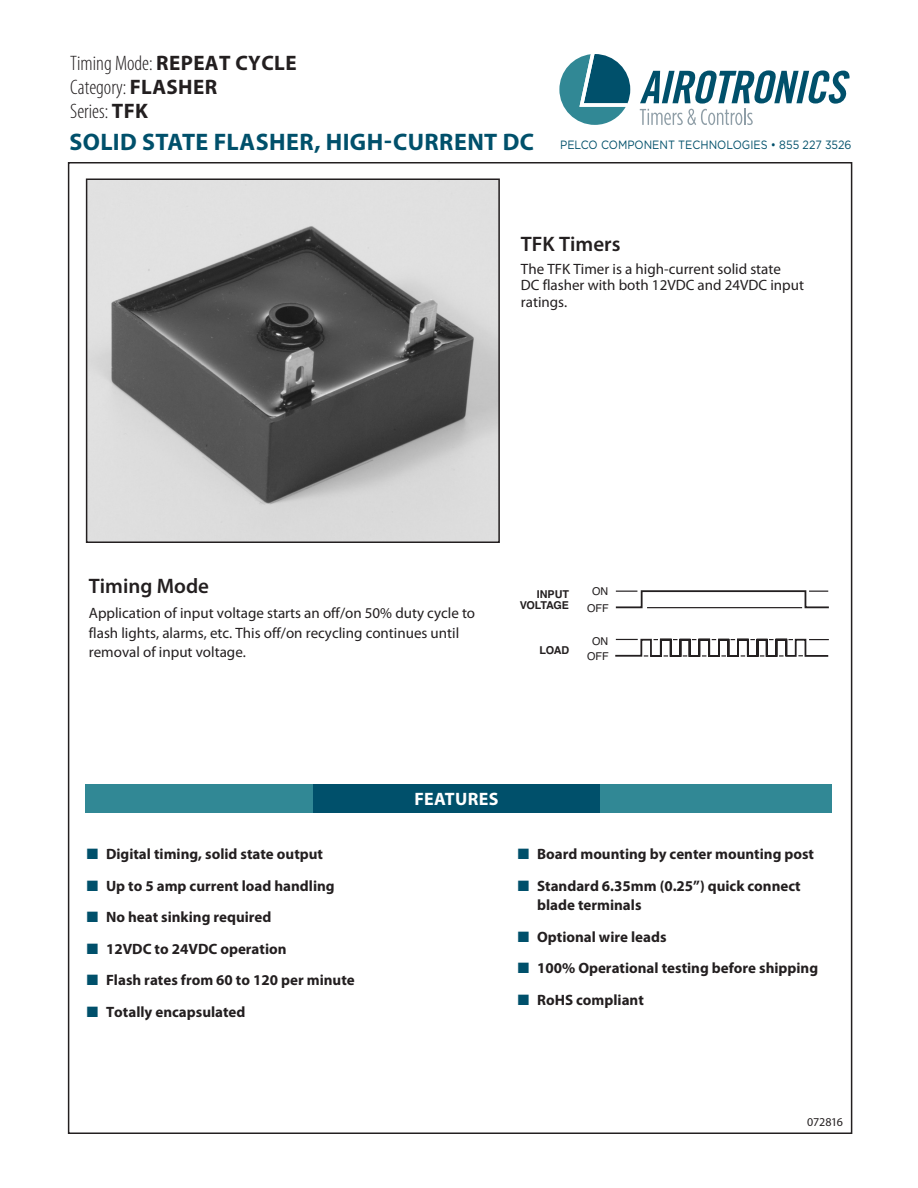
<style>
.page{position:relative;width:918px;height:1188px;background:#fff}
.page>*{position:absolute;margin:0;border:0;box-sizing:border-box;transform-origin:0 0}
._2Product{font:700 24px "Myriad Pro";letter-spacing:.02em;color:#00506b}
._1Mode_Cat{font:300 condensed 21px "Myriad Pro";color:#231f20}
._4ModeText10_13{font:600 21px "Myriad Pro";color:#231f20}
._3Para10_11{font:600 21px "Myriad Pro";color:#231f20}
._5Bold10_11{font:700 18px "Myriad Pro";color:#fff}
._5Bold10_11-2{font:700 18px "Myriad Pro";letter-spacing:.02em;color:#fff}
._5FeaturesText{font:700 15px/19.5px "Myriad Pro";color:#231f20}
._4ModeText10_13-2{font:15px/19.5px "Myriad Pro";color:#231f20}
._3Para10_11-2{font:15px/16.5px "Myriad Pro";color:#231f20}
.FromInfoDoc{font:12px "Gotham";color:#00506b;scale:.9 1}
._5Bold10_11-3{font:12px "Myriad Pro";letter-spacing:-.02em;color:#231f20}
.t1{font:700 10.8px/11.4px "Helvetica";color:#231f20;text-align:right}
.t2{font:10.8px/16.2px "Helvetica";color:#231f20;text-align:center}
.s1{font-weight:700;font-stretch:normal}
.s2{color:#00506b}
</style>
<div class="page">
<img style="left:89px;top:181px;width:408px;height:359px">
<div style="left:86px;top:178px;width:414px;height:365px;border:2px solid #231f20"></div>
<svg style="left:615px;top:590px;width:214px;height:19px"></svg>
<hr style="left:647px;top:607px;width:155px;height:1px;background:#231f20">
<svg style="left:615px;top:638px;width:214px;height:19px"></svg>
<svg style="left:559px;top:54px;width:71px;height:71px"></svg>
<svg style="left:640px;top:70px;width:210px;height:55px"></svg>
<div style="left:85px;top:784px;width:747px;height:29px;background:#318895"></div>
<div style="left:313px;top:784px;width:287px;height:29px;background:#00506b"></div>
<p class="_1Mode_Cat" style="left:70px;top:52px;width:228px">Timing Mode: <span class="s1">REPEAT CYCLE</span></p>
<p class="_1Mode_Cat" style="left:70px;top:76px;width:149px">Category: <span class="s1">FLASHER</span></p>
<p class="_1Mode_Cat" style="left:70px;top:100px;width:79px">Series: <span class="s1">TFK</span></p>
<p class="_2Product" style="left:70px;top:128px;width:466px">SOLID STATE FLASHER, HIGH-CURRENT DC</p>
<p class="FromInfoDoc" style="left:560px;top:137px;width:325px">PELCO COMPONENT TECHNOLOGIES • 855 227 3526</p>
<p class="_3Para10_11" style="left:521px;top:233px;width:101px">TFK Timers</p>
<p class="_3Para10_11-2" style="left:521px;top:261px;width:285px">The TFK Timer is a high-current solid state<br>DC flasher with both 12VDC and 24VDC input ratings.</p>
<p class="_4ModeText10_13" style="left:89px;top:575px;width:122px">Timing Mode</p>
<p class="_4ModeText10_13-2" style="left:89px;top:604px;width:388px">Application of input voltage starts an off/on 50% duty cycle to flash lights, alarms, etc. This off/on recycling continues until removal of input voltage.</p>
<p class="t1" style="left:520px;top:588px;width:51px">INPUT<br>VOLTAGE</p>
<p class="t2" style="left:587px;top:583px;width:23px">ON<br>OFF</p>
<p class="t1" style="left:539px;top:644px;width:32px">LOAD</p>
<p class="t2" style="left:587px;top:633px;width:23px;line-height:15.6px">ON<br>OFF</p>
<p class="_5FeaturesText" style="left:87px;top:845px;width:238px"><span class="s2">■</span> Digital timing, solid state output</p>
<p class="_5FeaturesText" style="left:87px;top:876px;width:249px"><span class="s2">■</span> Up to 5 amp current load handling</p>
<p class="_5FeaturesText" style="left:87px;top:908px;width:186px"><span class="s2">■</span> No heat sinking required</p>
<p class="_5FeaturesText" style="left:87px;top:939px;width:201px"><span class="s2">■</span> 12VDC to 24VDC operation</p>
<p class="_5FeaturesText" style="left:87px;top:971px;width:270px"><span class="s2">■</span> Flash rates from 60 to 120 per minute</p>
<p class="_5FeaturesText" style="left:87px;top:1002px;width:160px"><span class="s2">■</span> Totally encapsulated</p>
<p class="_5Bold10_11" style="left:393px;top:789px;width:133px">SPECIFICATIONS</p>
<p class="_5Bold10_11-2" style="left:414px;top:789px;width:86px">FEATURES</p>
<p class="_5FeaturesText" style="left:518px;top:845px;width:298px"><span class="s2">■</span> Board mounting by center mounting post</p>
<p class="_5FeaturesText" style="left:537px;top:876px;width:265px;text-indent:-19px"><span class="s2">■</span> Standard 6.35mm (0.25”) quick connect blade terminals</p>
<p class="_5FeaturesText" style="left:518px;top:927px;width:150px"><span class="s2">■</span> Optional wire leads</p>
<p class="_5FeaturesText" style="left:518px;top:959px;width:302px"><span class="s2">■</span> 100% Operational testing before shipping</p>
<p class="_5FeaturesText" style="left:518px;top:990px;width:128px"><span class="s2">■</span> RoHS compliant</p>
<p class="_5Bold10_11-3" style="left:807px;top:1115px;width:37px">072816</p>
</div>
